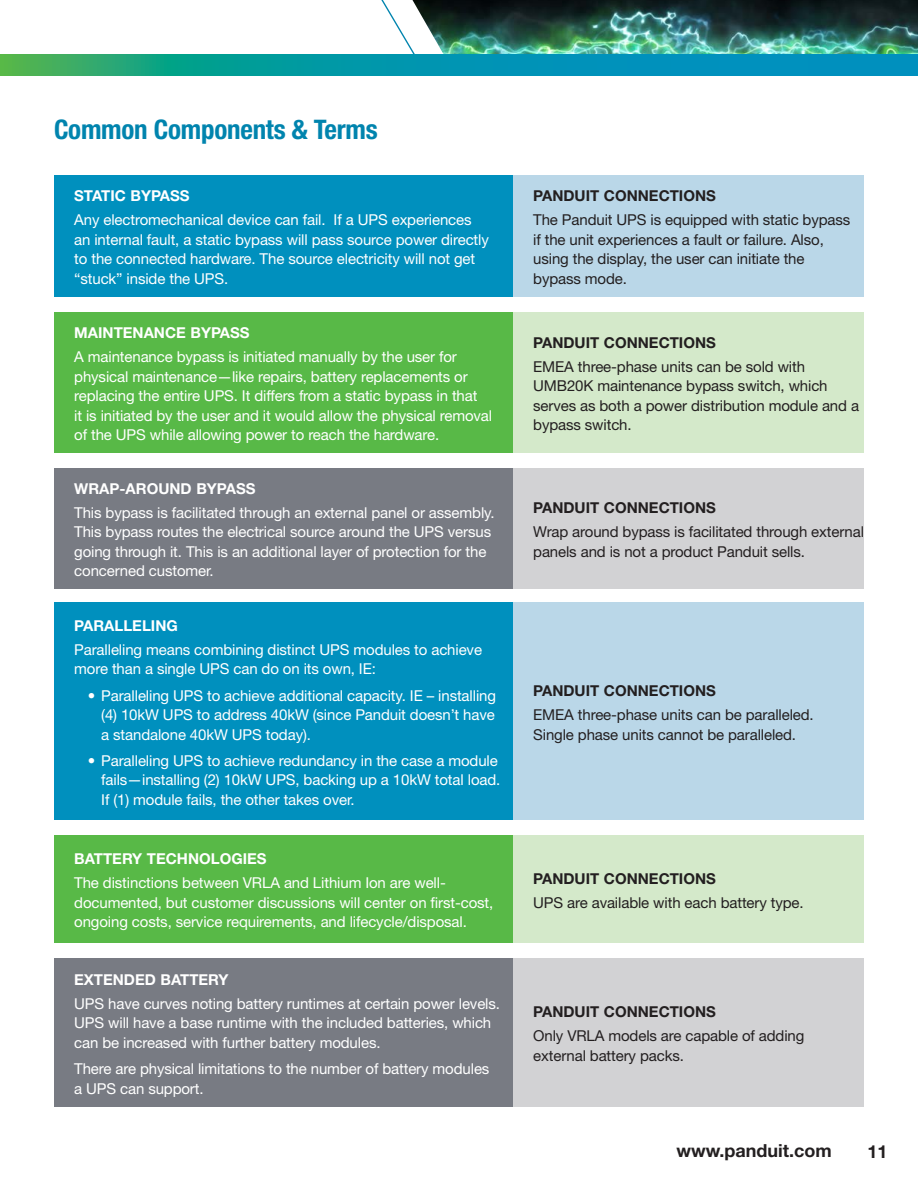
<style>
.page{position:relative;width:918px;height:1188px;background:#fff}
.page>*{position:absolute;margin:0;border:0;box-sizing:border-box;transform-origin:0 0}
.t1{font:700 condensed 27px "Helvetica Neue LT Std";letter-spacing:-.01em;color:#0084ae}
.t2{font:700 18px "Helvetica Neue LT Std";color:#231f20}
.t3{font:15px/19.5px "Helvetica Neue LT Std";letter-spacing:-.01em;color:#fff}
.t4{font:15px/19.5px "Helvetica Neue LT Std";letter-spacing:-.01em;color:#231f20}
.t5{font:700 15px "Helvetica Neue LT Std";color:#231f20}
.t6{font:700 15px "Helvetica Neue LT Std";color:#fff}
</style>
<div class="page">
<img style="left:417px;top:0;width:501px;height:54px">
<svg style="left:381px;top:0;width:36px;height:54px"></svg>
<svg style="left:0;top:54px;width:918px;height:22px;background:#0999a3"></svg>
<div style="left:513px;top:176px;width:351px;height:121px;background:#bad7e8"></div>
<div style="left:513px;top:313px;width:351px;height:140px;background:#d4e9ca"></div>
<div style="left:513px;top:469px;width:351px;height:120px;background:#d2d2d4"></div>
<div style="left:513px;top:603px;width:351px;height:217px;background:#bad7e8"></div>
<div style="left:513px;top:835px;width:351px;height:108px;background:#d4e9ca"></div>
<div style="left:513px;top:958px;width:351px;height:149px;background:#d2d2d4"></div>
<div style="left:54px;top:176px;width:459px;height:121px;background:#0090be"></div>
<div style="left:54px;top:313px;width:459px;height:140px;background:#58b947"></div>
<div style="left:54px;top:469px;width:459px;height:120px;background:#787b83"></div>
<div style="left:54px;top:603px;width:459px;height:217px;background:#0090be"></div>
<div style="left:54px;top:835px;width:459px;height:108px;background:#58b947"></div>
<div style="left:54px;top:958px;width:459px;height:149px;background:#787b83"></div>
<h1 class="t1" style="left:54px;top:113px;width:325px">Common Components &amp; Terms</h1>
<p class="t6" style="left:74px;top:187px;width:117px">STATIC BYPASS</p>
<p class="t3" style="left:74px;top:210px;width:416px">Any electromechanical device can fail. If a UPS experiences an internal fault, a static bypass will pass source power directly to the connected hardware. The source electricity will not get “stuck” inside the UPS.</p>
<p class="t6" style="left:74px;top:324px;width:177px">MAINTENANCE BYPASS</p>
<p class="t3" style="left:74px;top:347px;width:419px">A maintenance bypass is initiated manually by the user for physical maintenance—like repairs, battery replacements or replacing the entire UPS. It differs from a static bypass in that<br>it is initiated by the user and it would allow the physical removal of the UPS while allowing power to reach the hardware.</p>
<p class="t6" style="left:74px;top:479px;width:183px">WRAP-AROUND BYPASS</p>
<p class="t3" style="left:74px;top:503px;width:422px">This bypass is facilitated through an external panel or assembly.<br>This bypass routes the electrical source around the UPS versus going through it. This is an additional layer of protection for the concerned customer.</p>
<p class="t6" style="left:74px;top:616px;width:105px">PARALLELING</p>
<p class="t3" style="left:74px;top:639px;width:409px">Paralleling means combining distinct UPS modules to achieve more than a single UPS can do on its own, IE:</p>
<p class="t3" style="left:101px;top:685px;width:396px;text-align:justify;text-indent:-13px">• Paralleling UPS to achieve additional capacity. IE – installing (4) 10kW UPS to address 40kW (since Panduit doesn’t have a standalone 40kW UPS today).</p>
<p class="t3" style="left:101px;top:750px;width:401px;text-indent:-14px">• Paralleling UPS to achieve redundancy in the case a module fails—installing (2) 10kW UPS, backing up a 10kW total load.<br>If (1) module fails, the other takes over.</p>
<p class="t6" style="left:74px;top:850px;width:194px">BATTERY TECHNOLOGIES</p>
<p class="t3" style="left:74px;top:873px;width:421px">The distinctions between VRLA and Lithium Ion are well&shy;documented, but customer discussions will center on first-cost, ongoing costs, service requirements, and lifecycle/disposal.</p>
<p class="t6" style="left:74px;top:970px;width:156px">EXTENDED BATTERY</p>
<p class="t3" style="left:74px;top:994px;width:427px">UPS have curves noting battery runtimes at certain power levels.<br>UPS will have a base runtime with the included batteries, which can be increased with further battery modules.</p>
<p class="t3" style="left:74px;top:1059px;width:417px">There are physical limitations to the number of battery modules a UPS can support.</p>
<p class="t5" style="left:533px;top:187px;width:184px">PANDUIT CONNECTIONS</p>
<p class="t4" style="left:533px;top:210px;width:319px">The Panduit UPS is equipped with static bypass if the unit experiences a fault or failure. Also, using the display, the user can initiate the bypass mode.</p>
<p class="t5" style="left:533px;top:333px;width:184px">PANDUIT CONNECTIONS</p>
<p class="t4" style="left:533px;top:357px;width:327px">EMEA three-phase units can be sold with UMB20K maintenance bypass switch, which serves as both a power distribution module and a bypass switch.</p>
<p class="t5" style="left:533px;top:499px;width:184px">PANDUIT CONNECTIONS</p>
<p class="t4" style="left:533px;top:522px;width:332px">Wrap around bypass is facilitated through external panels and is not a product Panduit sells.</p>
<p class="t5" style="left:533px;top:681px;width:184px">PANDUIT CONNECTIONS</p>
<p class="t4" style="left:533px;top:705px;width:282px">EMEA three-phase units can be paralleled.<br>Single phase units cannot be paralleled.</p>
<p class="t5" style="left:533px;top:869px;width:184px">PANDUIT CONNECTIONS</p>
<p class="t4" style="left:533px;top:892px;width:272px">UPS are available with each battery type.</p>
<p class="t5" style="left:533px;top:1003px;width:184px">PANDUIT CONNECTIONS</p>
<p class="t4" style="left:533px;top:1026px;width:273px">Only VRLA models are capable of adding external battery packs.</p>
<p class="t2" style="left:677px;top:1140px;width:157px">www.panduit.com</p>
<p class="t2" style="left:867px;top:1141px;width:22px">11</p>
</div>
